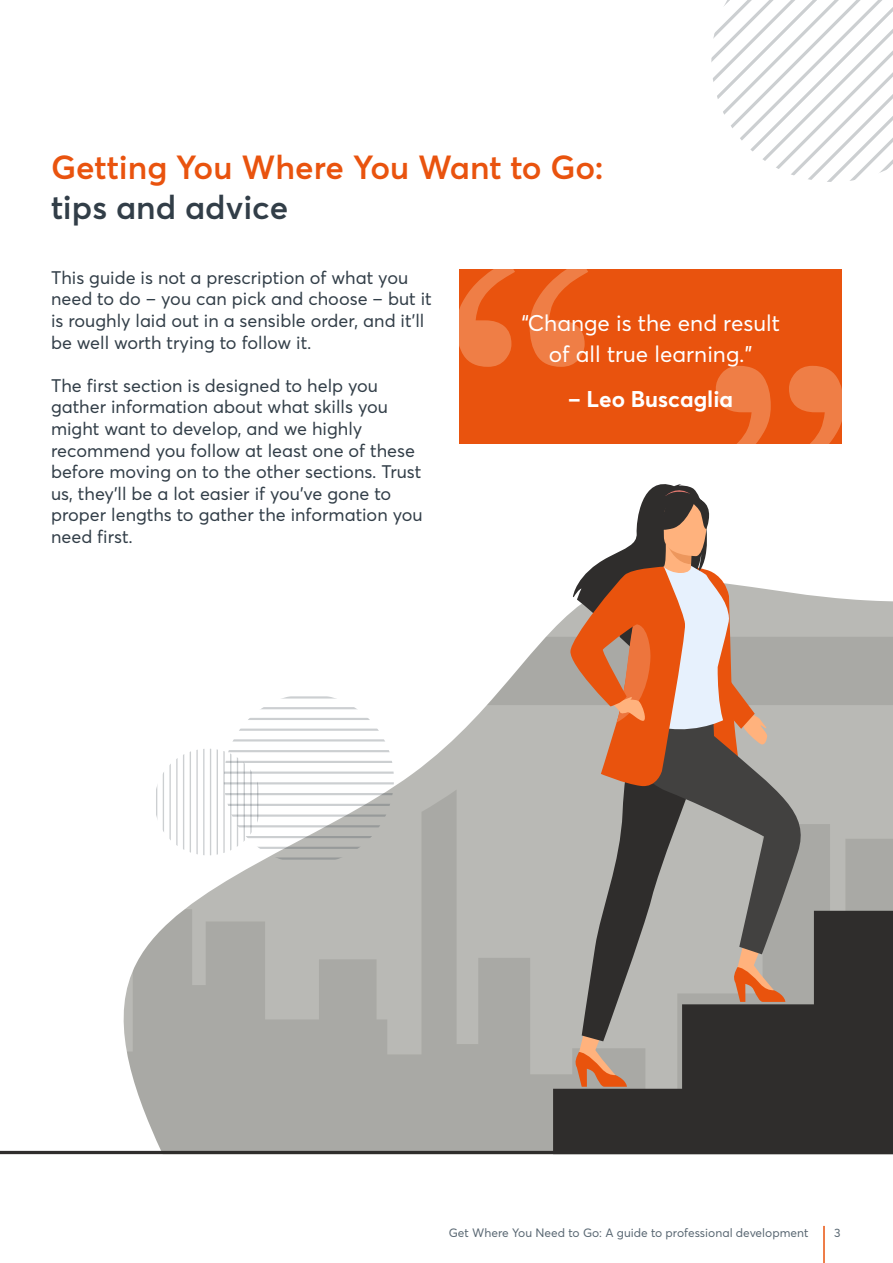
<style>
.page{position:relative;width:893px;height:1263px;background:#fff}
.page>*{position:absolute;margin:0;border:0;box-sizing:border-box;transform-origin:0 0}
.t1{font:600 33px "Averta";color:#e9530e}
.t2{font:600 33px "Averta";color:#323e48}
.t3{font:22.5px/31.5px "Averta";color:#fff;text-align:center}
.t4{font:700 22.5px "Averta";color:#fff}
.t5{font:18px/21.6px "Averta";color:#323e48}
.t6{font:12px "Averta";color:#5a6873}
</style>
<div class="page">
<hr style="left:823px;top:1226px;width:2px;height:37px;background:#e9530e">
<svg style="left:109px;top:595px;width:784px;height:556px"></svg>
<svg style="left:570px;top:484px;width:240px;height:250px"></svg>
<svg style="left:158px;top:734px;width:735px;height:417px;background:#9b9994"></svg>
<hr style="left:0;top:1151px;width:893px;height:3px;background:#2f2d2c">
<hr style="left:217px;top:868px;width:185px;height:2px;background:#323e48">
<hr style="left:217px;top:857px;width:185px;height:3px;background:#323e48">
<hr style="left:217px;top:847px;width:185px;height:2px;background:#323e48">
<hr style="left:217px;top:836px;width:185px;height:2px;background:#323e48">
<hr style="left:217px;top:825px;width:185px;height:2px;background:#323e48">
<hr style="left:217px;top:814px;width:185px;height:3px;background:#323e48">
<hr style="left:217px;top:804px;width:185px;height:2px;background:#323e48">
<hr style="left:217px;top:793px;width:185px;height:2px;background:#323e48">
<hr style="left:217px;top:782px;width:185px;height:2px;background:#323e48">
<hr style="left:217px;top:771px;width:185px;height:3px;background:#323e48">
<hr style="left:217px;top:761px;width:185px;height:2px;background:#323e48">
<hr style="left:217px;top:750px;width:185px;height:2px;background:#323e48">
<hr style="left:217px;top:739px;width:185px;height:2px;background:#323e48">
<hr style="left:217px;top:728px;width:185px;height:3px;background:#323e48">
<hr style="left:217px;top:718px;width:185px;height:2px;background:#323e48">
<hr style="left:217px;top:707px;width:185px;height:2px;background:#323e48">
<hr style="left:217px;top:696px;width:185px;height:2px;background:#323e48">
<hr style="left:264px;top:749px;width:1px;height:111px;background:#323e48">
<hr style="left:257px;top:749px;width:1px;height:111px;background:#323e48">
<hr style="left:250px;top:749px;width:2px;height:111px;background:#323e48">
<hr style="left:244px;top:749px;width:1px;height:111px;background:#323e48">
<hr style="left:237px;top:749px;width:1px;height:111px;background:#323e48">
<hr style="left:230px;top:749px;width:1px;height:111px;background:#323e48">
<hr style="left:223px;top:749px;width:2px;height:111px;background:#323e48">
<hr style="left:217px;top:749px;width:1px;height:111px;background:#323e48">
<hr style="left:210px;top:749px;width:1px;height:111px;background:#323e48">
<hr style="left:203px;top:749px;width:2px;height:111px;background:#323e48">
<hr style="left:196px;top:749px;width:2px;height:111px;background:#323e48">
<hr style="left:190px;top:749px;width:1px;height:111px;background:#323e48">
<hr style="left:183px;top:749px;width:1px;height:111px;background:#323e48">
<hr style="left:176px;top:749px;width:2px;height:111px;background:#323e48">
<hr style="left:169px;top:749px;width:2px;height:111px;background:#323e48">
<hr style="left:163px;top:749px;width:1px;height:111px;background:#323e48">
<hr style="left:156px;top:749px;width:1px;height:111px;background:#323e48">
<hr style="left:149px;top:749px;width:2px;height:111px;background:#323e48">
<svg style="left:711px;top:0;width:182px;height:182px"></svg>
<div style="left:459px;top:270px;width:383px;height:174px;background:#e9530e"></div>
<svg style="left:459px;top:270px;width:129px;height:97px"></svg>
<svg style="left:715px;top:366px;width:127px;height:78px"></svg>
<h1 class="t1" style="left:51px;top:146px;width:554px">Getting You Where You Want to Go:</h1>
<h1 class="t2" style="left:51px;top:186px;width:239px">tips and advice</h1>
<p class="t5" style="left:51px;top:266px;width:382px">This guide is not a prescription of what you need to do – you can pick and choose – but it is roughly laid out in a sensible order, and it’ll be well worth trying to follow it.</p>
<p class="t5" style="left:51px;top:374px;width:373px">The first section is designed to help you gather information about what skills you might want to develop, and we highly recommend you follow at least one of these before moving on to the other sections. Trust us, they’ll be a lot easier if you’ve gone to proper lengths to gather the information you need first.</p>
<p class="t3" style="left:521px;top:307px;width:260px">“Change is the end result of all true learning.”</p>
<p class="t4" style="left:568px;top:383px;width:167px">– Leo Buscaglia</p>
<p class="t6" style="left:449px;top:1225px;width:361px">Get Where You Need to Go: A guide to professional development</p>
<p class="t6" style="left:834px;top:1225px;width:8px">3</p>
</div>
